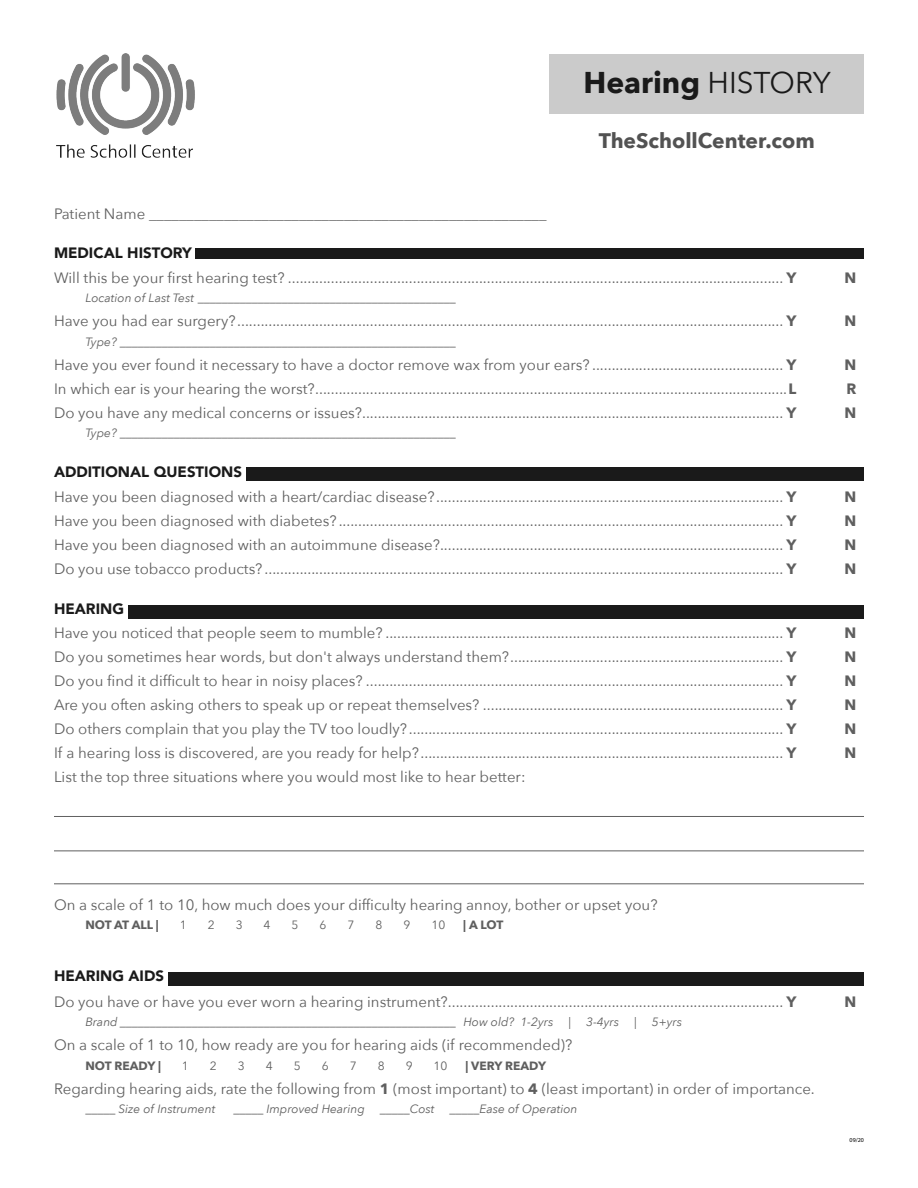
<style>
.page{position:relative;width:918px;height:1188px;background:#fff}
.page>*{position:absolute;margin:0;border:0;box-sizing:border-box;transform-origin:0 0}
.t1{font:700 30px "Avenir Next LT Pro";color:#1a1a1a}
.t2{font:700 21px "Avenir Next LT Pro";color:#525252}
.t3{font:15px "Avenir Next LT Pro";color:#5f5f5f}
.t4{font:900 15px "Avenir";color:#1a1a1a}
.t5{font:700 15px "Avenir Next LT Pro";color:#5f5f5f}
.t6{font:italic 12px "Avenir Next LT Pro";color:#5f5f5f}
.t7{font:700 12px "Avenir Next LT Pro";color:#5f5f5f}
.t8{font:12px "Avenir Next LT Pro";color:#5f5f5f}
.t9{font:6px "Myriad Pro";color:#000}
.s1{font-weight:400}
.s2{font-weight:700}
</style>
<div class="page">
<div style="left:550px;top:54px;width:314px;height:60px;background:#cbcbcb"></div>
<div style="left:196px;top:248px;width:668px;height:10px;background:#1a1a1a"></div>
<img style="left:56px;top:54px;width:139px;height:104px">
<div style="left:129px;top:605px;width:735px;height:13px;background:#1a1a1a"></div>
<hr style="left:54px;top:816px;width:810px;height:1px;background:#5f5f5f">
<hr style="left:54px;top:850px;width:810px;height:1px;background:#5f5f5f">
<hr style="left:54px;top:883px;width:810px;height:1px;background:#5f5f5f">
<div style="left:169px;top:972px;width:695px;height:14px;background:#1a1a1a"></div>
<div style="left:246px;top:468px;width:618px;height:13px;background:#1a1a1a"></div>
<p class="t3" style="left:54px;top:204px;width:494px">Patient Name _____________________________________________________</p>
<p class="t1" style="left:584px;top:64px;width:249px">Hearing <span class="s1">HISTORY</span></p>
<p class="t2" style="left:599px;top:128px;width:218px">TheSchollCenter.com</p>
<p class="t4" style="left:54px;top:240px;width:139px">MEDICAL HISTORY</p>
<p class="t3" style="left:54px;top:269px;width:744px">Will this be your first hearing test? ............................................................................................................................... <span class="s2">Y</span></p>
<p class="t5" style="left:845px;top:268px;width:13px">N</p>
<p class="t6" style="left:86px;top:291px;width:372px">Location of Last Test ___________________________________________</p>
<p class="t3" style="left:54px;top:312px;width:744px">Have you had ear surgery?............................................................................................................................................ <span class="s2">Y</span></p>
<p class="t5" style="left:845px;top:312px;width:13px">N</p>
<p class="t6" style="left:86px;top:334px;width:372px">Type? ________________________________________________________</p>
<p class="t3" style="left:54px;top:356px;width:744px">Have you ever found it necessary to have a doctor remove wax from your ears? ................................................. <span class="s2">Y</span></p>
<p class="t5" style="left:845px;top:355px;width:13px">N</p>
<p class="t3" style="left:54px;top:380px;width:744px">In which ear is your hearing the worst?.........................................................................................................................<span class="s2">L</span></p>
<p class="t5" style="left:847px;top:379px;width:11px">R</p>
<p class="t3" style="left:54px;top:404px;width:744px">Do you have any medical concerns or issues?............................................................................................................ <span class="s2">Y</span></p>
<p class="t5" style="left:845px;top:403px;width:13px">N</p>
<p class="t6" style="left:86px;top:426px;width:372px">Type? ________________________________________________________</p>
<p class="t4" style="left:54px;top:459px;width:190px">ADDITIONAL QUESTIONS</p>
<p class="t3" style="left:54px;top:488px;width:744px">Have you been diagnosed with a heart/cardiac disease?......................................................................................... <span class="s2">Y</span></p>
<p class="t5" style="left:845px;top:488px;width:13px">N</p>
<p class="t3" style="left:54px;top:512px;width:744px">Have you been diagnosed with diabetes? .................................................................................................................. <span class="s2">Y</span></p>
<p class="t5" style="left:845px;top:512px;width:13px">N</p>
<p class="t3" style="left:54px;top:536px;width:744px">Have you been diagnosed with an autoimmune disease?........................................................................................ <span class="s2">Y</span></p>
<p class="t5" style="left:845px;top:536px;width:13px">N</p>
<p class="t3" style="left:54px;top:560px;width:744px">Do you use tobacco products? ..................................................................................................................................... <span class="s2">Y</span></p>
<p class="t5" style="left:845px;top:560px;width:13px">N</p>
<p class="t4" style="left:54px;top:596px;width:72px">HEARING</p>
<p class="t3" style="left:54px;top:624px;width:744px">Have you noticed that people seem to mumble? ...................................................................................................... <span class="s2">Y</span></p>
<p class="t5" style="left:845px;top:624px;width:13px">N</p>
<p class="t3" style="left:54px;top:648px;width:744px">Do you sometimes hear words, but don't always understand them?...................................................................... <span class="s2">Y</span></p>
<p class="t5" style="left:845px;top:648px;width:13px">N</p>
<p class="t3" style="left:54px;top:672px;width:744px">Do you find it difficult to hear in noisy places? ........................................................................................................... <span class="s2">Y</span></p>
<p class="t5" style="left:845px;top:672px;width:13px">N</p>
<p class="t3" style="left:54px;top:696px;width:744px">Are you often asking others to speak up or repeat themselves? ............................................................................. <span class="s2">Y</span></p>
<p class="t5" style="left:845px;top:696px;width:13px">N</p>
<p class="t3" style="left:54px;top:720px;width:744px">Do others complain that you play the TV too loudly?................................................................................................ <span class="s2">Y</span></p>
<p class="t5" style="left:845px;top:720px;width:13px">N</p>
<p class="t3" style="left:54px;top:744px;width:744px">If a hearing loss is discovered, are you ready for help?............................................................................................. <span class="s2">Y</span></p>
<p class="t5" style="left:845px;top:744px;width:13px">N</p>
<p class="t3" style="left:54px;top:768px;width:473px">List the top three situations where you would most like to hear better:</p>
<p class="t3" style="left:54px;top:896px;width:605px">On a scale of 1 to 10, how much does your difficulty hearing annoy, bother or upset you?</p>
<p class="t7" style="left:86px;top:918px;width:75px">NOT AT ALL |</p>
<p class="t8" style="left:180px;top:918px;width:8px">1</p>
<p class="t8" style="left:208px;top:918px;width:8px">2</p>
<p class="t8" style="left:236px;top:918px;width:8px">3</p>
<p class="t8" style="left:264px;top:918px;width:8px">4</p>
<p class="t8" style="left:292px;top:918px;width:8px">5</p>
<p class="t8" style="left:320px;top:918px;width:8px">6</p>
<p class="t8" style="left:348px;top:918px;width:8px">7</p>
<p class="t8" style="left:375px;top:918px;width:8px">8</p>
<p class="t8" style="left:403px;top:918px;width:8px">9</p>
<p class="t8" style="left:431px;top:918px;width:15px">10</p>
<p class="t7" style="left:463px;top:918px;width:41px">| A LOT</p>
<p class="t4" style="left:54px;top:963px;width:111px">HEARING AIDS</p>
<p class="t3" style="left:54px;top:993px;width:744px">Do you have or have you ever worn a hearing instrument?...................................................................................... <span class="s2">Y</span></p>
<p class="t5" style="left:845px;top:993px;width:13px">N</p>
<p class="t6" style="left:86px;top:1015px;width:469px">Brand ________________________________________________________ How old? 1-2yrs</p>
<p class="t6" style="left:568px;top:1015px;width:4px">|</p>
<p class="t6" style="left:586px;top:1015px;width:35px">3-4yrs</p>
<p class="t6" style="left:634px;top:1015px;width:4px">|</p>
<p class="t6" style="left:652px;top:1015px;width:32px">5+yrs</p>
<p class="t3" style="left:54px;top:1036px;width:520px">On a scale of 1 to 10, how ready are you for hearing aids (if recommended)?</p>
<p class="t7" style="left:86px;top:1058px;width:77px">NOT READY |</p>
<p class="t8" style="left:182px;top:1059px;width:8px">1</p>
<p class="t8" style="left:210px;top:1059px;width:8px">2</p>
<p class="t8" style="left:238px;top:1059px;width:8px">3</p>
<p class="t8" style="left:266px;top:1059px;width:8px">4</p>
<p class="t8" style="left:294px;top:1059px;width:8px">5</p>
<p class="t8" style="left:322px;top:1059px;width:8px">6</p>
<p class="t8" style="left:350px;top:1059px;width:8px">7</p>
<p class="t8" style="left:378px;top:1059px;width:8px">8</p>
<p class="t8" style="left:406px;top:1059px;width:8px">9</p>
<p class="t8" style="left:434px;top:1059px;width:15px">10</p>
<p class="t7" style="left:466px;top:1058px;width:82px">| VERY READY</p>
<p class="t3" style="left:54px;top:1080px;width:762px">Regarding hearing aids, rate the following from <span class="s2">1</span> (most important) to <span class="s2">4</span> (least important) in order of importance.</p>
<p class="t6" style="left:86px;top:1102px;width:131px">_____ Size of Instrument</p>
<p class="t6" style="left:233px;top:1102px;width:133px">_____ Improved Hearing</p>
<p class="t6" style="left:380px;top:1102px;width:199px">_____Cost _____Ease of Operation</p>
<p class="t9" style="left:850px;top:1136px;width:16px">09/20</p>
</div>
